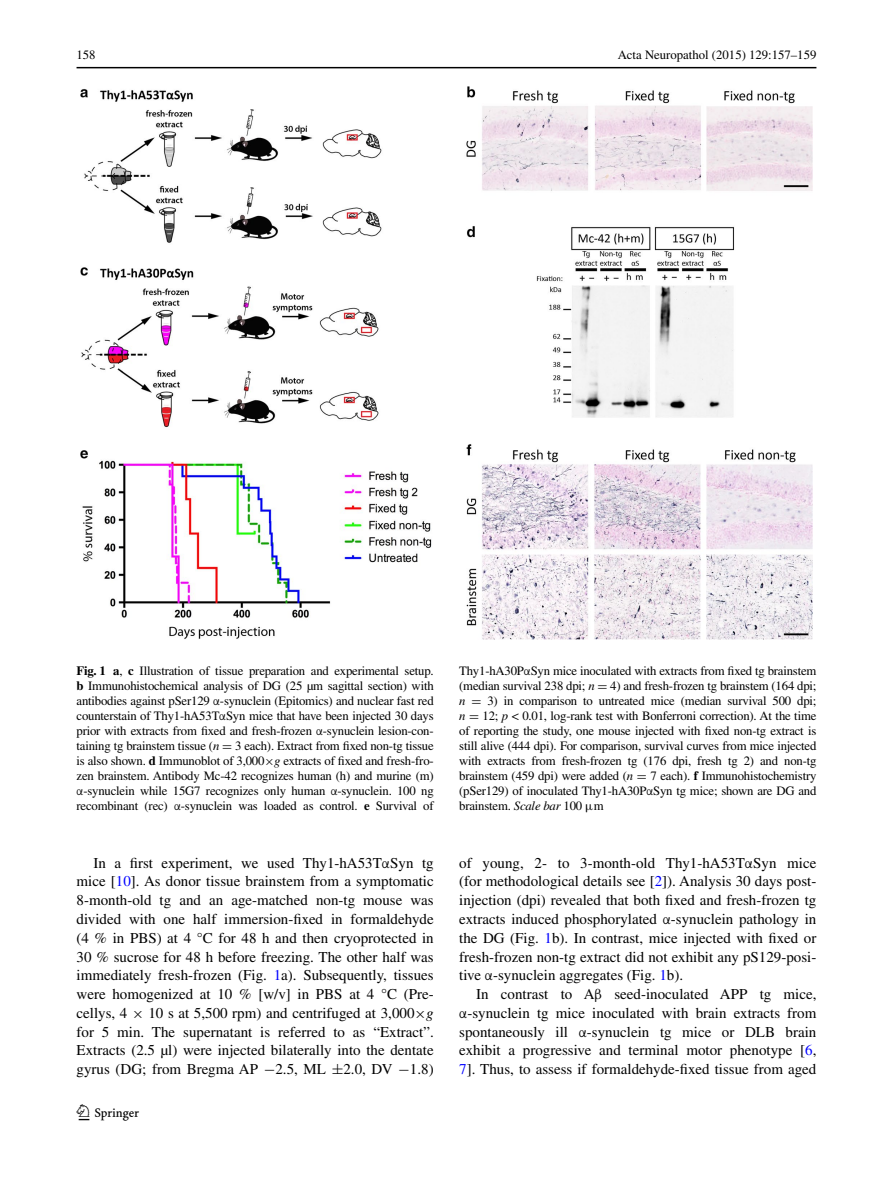
<style>
.page{position:relative;width:893px;height:1187px;background:#fff}
.page>*{position:absolute;margin:0;border:0;box-sizing:border-box;transform-origin:0 0}
.t1{font:22.5px "Springnew";color:#000}
.t2{font:15px/18.8px "Times";color:#000;text-align:justify}
.t3{font:12.75px/15px "Times";letter-spacing:-.015em;color:#000;text-align:justify}
.s1{font-weight:700}
.s2{font-family:"MTGU"}
.s3{font-style:italic}
.s4{font-family:"MTSY"}
.s5{color:#00f}
</style>
<div class="page">
<hr style="left:77px;top:67px;width:739px;height:1px;background:#000">
<img style="left:81px;top:87px;width:731px;height:552px">
<p class="t3" style="left:77px;top:48px;width:21px">158</p>
<p class="t3" style="left:618px;top:48px;width:200px">Acta Neuropathol (2015) 129:157–159</p>
<p class="t3" style="left:77px;top:662px;width:359px"><span class="s1">Fig. 1 a</span>, <span class="s1">c</span> Illustration of tissue preparation and experimental setup. <span class="s1">b</span> Immunohistochemical analysis of DG (25 µm sagittal section) with antibodies against pSer129 <span class="s2">α</span>-synuclein (Epitomics) and nuclear fast red counterstain of Thy1-hA53T<span class="s2">α</span>Syn mice that have been injected 30 days prior with extracts from fixed and fresh-frozen <span class="s2">α</span>-synuclein lesion-con&shy;taining tg brainstem tissue (<span class="s3">n</span> <span class="s4">=</span> 3 each). Extract from fixed non-tg tissue is also shown. <span class="s1">d</span> Immunoblot of 3,000<span class="s4">×</span><span class="s3">g</span> extracts of fixed and fresh-fro&shy;zen brainstem. Antibody Mc-42 recognizes human (h) and murine (m) <span class="s2">α</span>-synuclein while 15G7 recognizes only human <span class="s2">α</span>-synuclein. 100 ng recombinant (rec) <span class="s2">α</span>-synuclein was loaded as control. <span class="s1">e</span> Survival of</p>
<p class="t3" style="left:459px;top:662px;width:359px">Thy1-hA30P<span class="s2">α</span>Syn mice inoculated with extracts from fixed tg brainstem (median survival 238 dpi; <span class="s3">n</span> <span class="s4">=</span> 4) and fresh-frozen tg brainstem (164 dpi; <span class="s3">n</span> <span class="s4">=</span> 3) in comparison to untreated mice (median survival 500 dpi; <span class="s3">n</span> <span class="s4">=</span> 12; <span class="s3">p</span> &lt; 0.01, log-rank test with Bonferroni correction). At the time of reporting the study, one mouse injected with fixed non-tg extract is still alive (444 dpi). For comparison, survival curves from mice injected with extracts from fresh-frozen tg (176 dpi, fresh tg 2) and non-tg brainstem (459 dpi) were added (<span class="s3">n</span> <span class="s4">=</span> 7 each). <span class="s1">f</span> Immunohistochemistry (pSer129) of inoculated Thy1-hA30P<span class="s2">α</span>Syn tg mice; shown are DG and brainstem. <span class="s3">Scale bar</span> 100 <span class="s2">μ</span>m</p>
<p class="t2" style="left:77px;top:853px;width:359px;text-indent:17px">In a first experiment, we used Thy1-hA53T<span class="s2">α</span>Syn tg mice [<span class="s5">10</span>]. As donor tissue brainstem from a symptomatic 8-month-old tg and an age-matched non-tg mouse was divided with one half immersion-fixed in formaldehyde (4 % in PBS) at 4 °C for 48 h and then cryoprotected in 30 % sucrose for 48 h before freezing. The other half was immediately fresh-frozen (Fig. <span class="s5">1</span>a). Subsequently, tissues were homogenized at 10 % [w/v] in PBS at 4 °C (Pre&shy;cellys, 4 <span class="s4">×</span> 10 s at 5,500 rpm) and centrifuged at 3,000<span class="s4">×</span><span class="s3">g </span>for 5 min. The supernatant is referred to as “Extract”.<br>Extracts (2.5 µl) were injected bilaterally into the dentate gyrus (DG; from Bregma AP <span class="s4">−</span>2.5, ML <span class="s4">±</span>2.0, DV <span class="s4">−</span>1.8)</p>
<p class="t2" style="left:459px;top:853px;width:359px">of young, 2- to 3-month-old Thy1-hA53T<span class="s2">α</span>Syn mice (for methodological details see [<span class="s5">2</span>]). Analysis 30 days post&shy;injection (dpi) revealed that both fixed and fresh-frozen tg extracts induced phosphorylated <span class="s2">α</span>-synuclein pathology in the DG (Fig. <span class="s5">1</span>b). In contrast, mice injected with fixed or fresh-frozen non-tg extract did not exhibit any pS129-posi&shy;tive <span class="s2">α</span>-synuclein aggregates (Fig. <span class="s5">1</span>b).</p>
<p class="t2" style="left:459px;top:984px;width:359px;text-indent:17px">In contrast to A<span class="s2">β</span> seed-inoculated APP tg mice, <span class="s2">α</span>-synuclein tg mice inoculated with brain extracts from spontaneously ill <span class="s2">α</span>-synuclein tg mice or DLB brain exhibit a progressive and terminal motor phenotype [<span class="s5">6</span>, <span class="s5">7</span>]. Thus, to assess if formaldehyde-fixed tissue from aged</p>
<h1 class="t1" style="left:79px;top:1104px;width:62px">1 3</h1>
</div>
